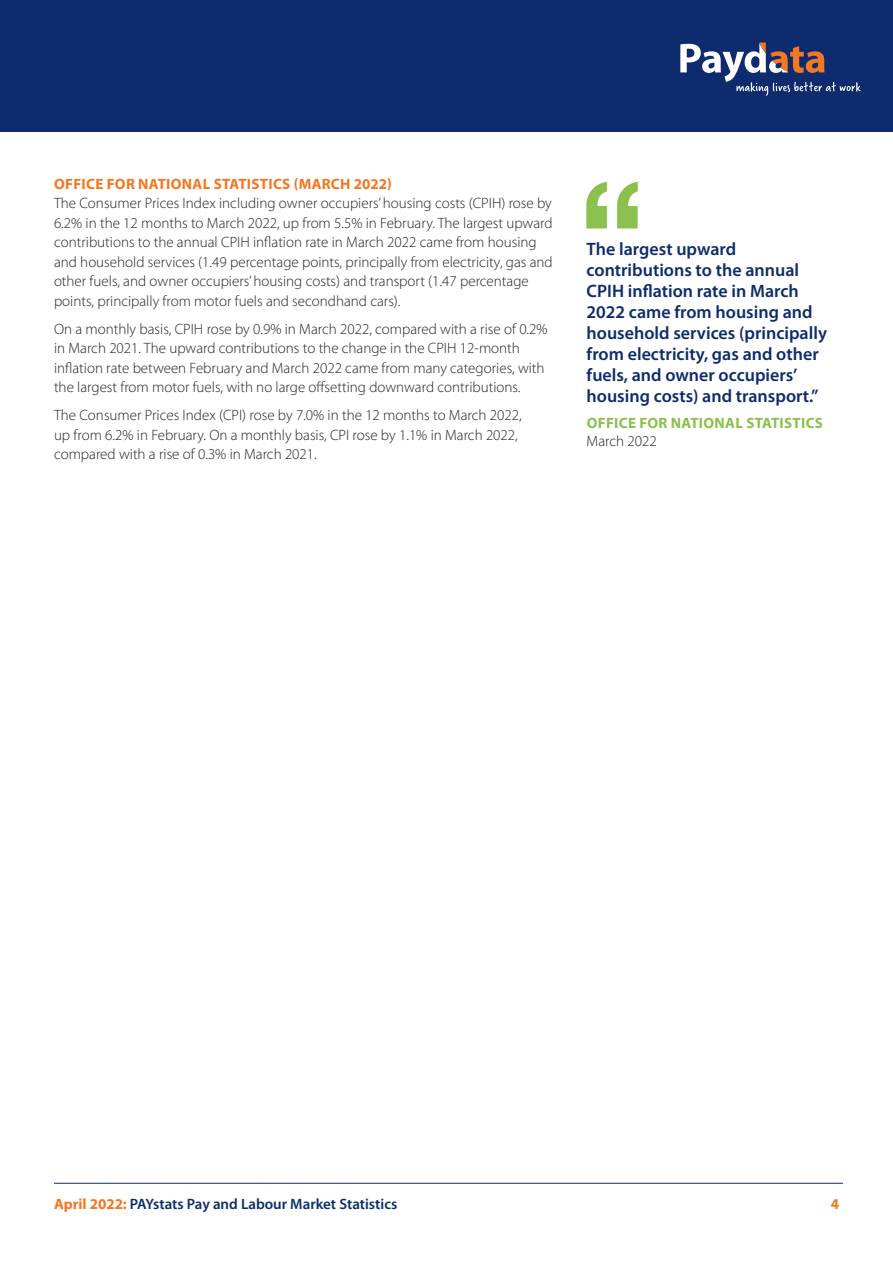
<style>
.page{position:relative;width:893px;height:1263px;background:#fff}
.page>*{position:absolute;margin:0;border:0;box-sizing:border-box;transform-origin:0 0}
.t1{font:600 18px/21px "Myriad Pro";color:#0d2b6d}
.t2{font:300 15px/19.5px "Myriad Pro";color:#231f20}
.t3{font:600 15px "Myriad Pro";color:#0d2b6d}
.t4{font:700 15px "Myriad Pro";letter-spacing:.02em;color:#f47721}
.t5{font:700 15px "Myriad Pro";letter-spacing:.02em;color:#8bc04e}
.s1{font-weight:700;color:#f47721}
</style>
<div class="page">
<img style="left:586px;top:181px;width:52px;height:48px">
<div style="left:0;top:0;width:893px;height:132px;background:#0d2b6d"></div>
<svg style="left:680px;top:43px;width:181px;height:53px"></svg>
<hr style="left:54px;top:1183px;width:789px;height:1px;background:#0d2b6d">
<p class="t4" style="left:54px;top:174px;width:339px">OFFICE FOR NATIONAL STATISTICS (MARCH 2022)</p>
<p class="t2" style="left:54px;top:193px;width:500px">The Consumer Prices Index including owner occupiers’ housing costs (CPIH) rose by 6.2% in the 12 months to March 2022, up from 5.5% in February. The largest upward contributions to the annual CPIH inflation rate in March 2022 came from housing and household services (1.49 percentage points, principally from electricity, gas and other fuels, and owner occupiers’ housing costs) and transport (1.47 percentage points, principally from motor fuels and secondhand cars).</p>
<p class="t2" style="left:54px;top:319px;width:495px">On a monthly basis, CPIH rose by 0.9% in March 2022, compared with a rise of 0.2% in March 2021. The upward contributions to the change in the CPIH 12-month inflation rate between February and March 2022 came from many categories, with the largest from motor fuels, with no large offsetting downward contributions.</p>
<p class="t2" style="left:54px;top:405px;width:469px">The Consumer Prices Index (CPI) rose by 7.0% in the 12 months to March 2022, up from 6.2% in February. On a monthly basis, CPI rose by 1.1% in March 2022, compared with a rise of 0.3% in March 2021.</p>
<p class="t1" style="left:587px;top:237px;width:242px">The largest upward contributions to the annual<br>CPIH inflation rate in March<br>2022 came from housing and household services (principally from electricity, gas and other fuels, and owner occupiers’ housing costs) and transport.”</p>
<p class="t5" style="left:587px;top:413px;width:238px">OFFICE FOR NATIONAL STATISTICS</p>
<p class="t2" style="left:587px;top:431px;width:72px">March 2022</p>
<p class="t3" style="left:54px;top:1195px;width:345px"><span class="s1">April 2022:</span> PAYstats Pay and Labour Market Statistics</p>
<p class="t4" style="left:831px;top:1194px;width:10px">4</p>
</div>
